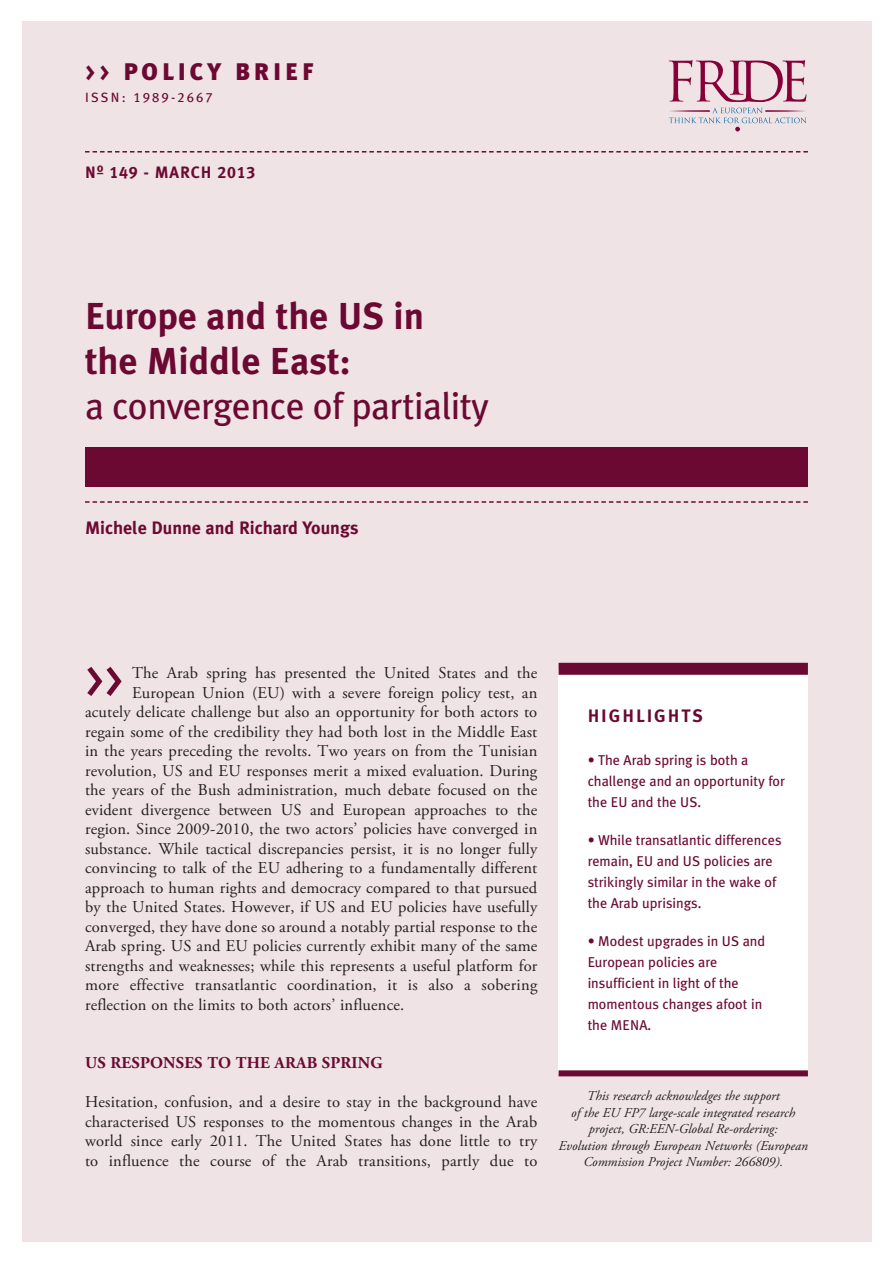
<style>
.page{position:relative;width:893px;height:1263px;background:#fff}
.page>*{position:absolute;margin:0;border:0;box-sizing:border-box;transform-origin:0 0}
.t1{font:54px "Meta Plus Book Caps";color:#6c0932}
.t2{font:700 37.5px/45px "Meta Plus";color:#6c0932}
.t3{font:37.5px "Meta Plus";letter-spacing:-.015em;color:#6c0932}
.t4{font:900 24px "Meta Plus";letter-spacing:.165em;color:#6c0932}
.t5{font:700 18px "Meta Plus";color:#6c0932}
.t6{font:700 18px "Meta Plus";letter-spacing:.11em;color:#6c0932}
.t7{font:16.5px/19.5px "Adobe Garamond Pro";letter-spacing:.01em;color:#231f20;text-align:justify}
.t8{font:700 16.5px "Adobe Garamond Pro";letter-spacing:.01em;color:#6c0932}
.t9{font:16.5px "Meta Plus Bold Caps";letter-spacing:.055em;color:#6c0932}
.t10{font:14.25px/21px "Meta Plus";color:#6c0932}
.t11{font:italic 13.5px/16.5px "Adobe Garamond Pro";color:#231f20;text-align:center}
.t12{font:13.5px "Meta Plus Book Caps";letter-spacing:.16em;color:#6c0932}
.s1{font-family:"Meta Plus Bold Caps";font-weight:400}
</style>
<div class="page">
<div style="left:22px;top:22px;width:850px;height:1220px;background:#efe3e5"></div>
<svg style="left:85px;top:151px;width:723px;height:2px"></svg>
<div style="left:85px;top:447px;width:723px;height:39px;background:#6c0932"></div>
<svg style="left:85px;top:501px;width:723px;height:2px"></svg>
<div style="left:559px;top:669px;width:249px;height:404px;background:#fff"></div>
<div style="left:559px;top:663px;width:249px;height:12px;background:#6c0932"></div>
<div style="left:559px;top:1070px;width:249px;height:6px;background:#6c0932"></div>
<svg style="left:669px;top:60px;width:137px;height:71px"></svg>
<h3 class="t4" style="left:85px;top:57px;width:230px"><span class="s1">&gt;&gt;</span> POLICY BRIEF</h3>
<p class="t12" style="left:85px;top:90px;width:129px">ISSN: 1989-2667</p>
<p class="t9" style="left:85px;top:162px;width:172px">Nº 149 - MARCH 2013</p>
<h2 class="t2" style="left:85px;top:293px;width:341px">Europe and the US in the Middle East:</h2>
<h2 class="t3" style="left:85px;top:384px;width:405px">a convergence of partiality</h2>
<p class="t5" style="left:85px;top:518px;width:275px">Michele Dunne and Richard Youngs</p>
<h1 class="t1" style="left:85px;top:647px;width:39px">&gt;&gt;</h1>
<p class="t7" style="left:132px;top:664px;width:407px">The Arab spring has presented the United States and the</p>
<p class="t7" style="left:132px;top:684px;width:407px">European Union (EU) with a severe foreign policy test, an</p>
<p class="t7" style="left:85px;top:703px;width:454px">acutely delicate challenge but also an opportunity for both actors to</p>
<p class="t7" style="left:85px;top:723px;width:454px">regain some of the credibility they had both lost in the Middle East</p>
<p class="t7" style="left:85px;top:742px;width:454px">in the years preceding the revolts. Two years on from the Tunisian</p>
<p class="t7" style="left:85px;top:762px;width:454px">revolution, US and EU responses merit a mixed evaluation. During</p>
<p class="t7" style="left:85px;top:781px;width:454px">the years of the Bush administration, much debate focused on the</p>
<p class="t7" style="left:85px;top:801px;width:454px">evident divergence between US and European approaches to the</p>
<p class="t7" style="left:85px;top:820px;width:454px">region. Since 2009-2010, the two actors’ policies have converged in</p>
<p class="t7" style="left:85px;top:840px;width:454px">substance. While tactical discrepancies persist, it is no longer fully</p>
<p class="t7" style="left:85px;top:859px;width:454px">convincing to talk of the EU adhering to a fundamentally different</p>
<p class="t7" style="left:85px;top:879px;width:454px">approach to human rights and democracy compared to that pursued</p>
<p class="t7" style="left:85px;top:898px;width:454px">by the United States. However, if US and EU policies have usefully</p>
<p class="t7" style="left:85px;top:918px;width:454px">converged, they have done so around a notably partial response to the</p>
<p class="t7" style="left:85px;top:937px;width:454px">Arab spring. US and EU policies currently exhibit many of the same</p>
<p class="t7" style="left:85px;top:957px;width:454px">strengths and weaknesses; while this represents a useful platform for</p>
<p class="t7" style="left:85px;top:976px;width:454px">more effective transatlantic coordination, it is also a sobering</p>
<p class="t7" style="left:85px;top:996px;width:321px">reflection on the limits to both actors’ influence.</p>
<p class="t8" style="left:85px;top:1056px;width:299px">US RESPONSES TO THE ARAB SPRING</p>
<p class="t7" style="left:85px;top:1093px;width:454px">Hesitation, confusion, and a desire to stay in the background have characterised US responses to the momentous changes in the Arab world since early 2011. The United States has done little to try to influence the course of the Arab transitions, partly due to</p>
<p class="t6" style="left:588px;top:705px;width:117px">HIGHLIGHTS</p>
<p class="t10" style="left:588px;top:750px;width:199px">• The Arab spring is both a challenge and an opportunity for the EU and the US.</p>
<p class="t10" style="left:588px;top:830px;width:195px">• While transatlantic differences remain, EU and US policies are strikingly similar in the wake of the Arab uprisings.</p>
<p class="t10" style="left:588px;top:931px;width:179px">• Modest upgrades in US and<br>European policies are insufficient in light of the momentous changes afoot in the MENA.</p>
<p class="t11" style="left:559px;top:1089px;width:251px">This research acknowledges the support<br>of the EU FP7 large-scale integrated research project, GR:EEN-Global Re-ordering:<br>Evolution through European Networks (European Commission Project Number: 266809).</p>
</div>
